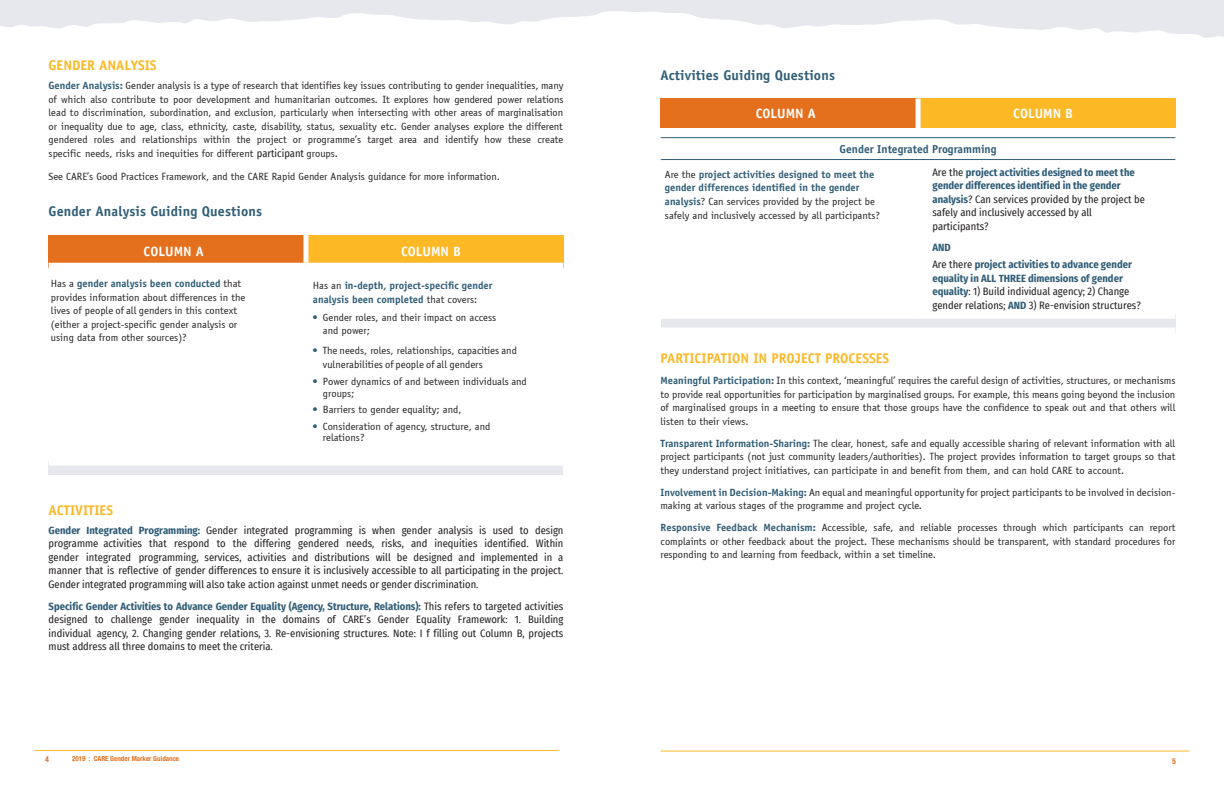
<style>
.page{position:relative;width:1224px;height:792px;background:#fff}
.page>*{position:absolute;margin:0;border:0;box-sizing:border-box;transform-origin:0 0}
.Subhead_2{font:700 14px "Officina Sans Std";letter-spacing:.01em;color:#305d77}
.Subhead{font:700 14px "Officina Sans Std";color:#fcb825}
.Subhead_2-2{font:700 14px "Officina Sans Std";color:#fcb825}
.Main_Text{font:700 14px "Officina Sans Std";color:#fcb825}
.Table_main_txt{font:700 13.5px "Officina Sans Std";color:#fff}
.Main_Text-2{font:700 11.5px "Officina Sans Std";color:#305d77}
.Main_Text-3{font:10.5px/13.5px "Officina Sans";color:#231f20;text-align:justify}
.Main_Text-4{font:10.5px/13.4px "Fira Sans Condensed";color:#231f20;text-align:justify}
.Subhead_2-3{font:10.5px/13.5px "Officina Sans";color:#231f20;text-align:justify}
.Table_main_txt-2{font:10.5px/13.5px "Officina Sans";color:#231f20}
.Table_main_txt-3{font:10.5px/13.5px "Fira Sans Condensed";color:#231f20}
.Bullets{font:10.5px/13.5px "Officina Sans";color:#231f20}
.Bullets-2{font:10.5px/13.2px "Officina Sans ITC Pro";color:#231f20}
.Table_main_txt-4{font:700 10.5px/13.5px "Officina Sans Std";color:#305d77}
.Table_main_txt-5{font:700 10.5px/16.9px "Fira Sans Condensed";color:#305d77}
.t1{font:700 condensed 8px "Helvetica Neue LT Std";color:#e4701e}
.t2{font:700 condensed 7px "Helvetica Neue LT Std";color:#e4701e}
.s1{font-family:"Officina Sans Std";font-weight:700;color:#305d77}
.s2{font-family:"Fira Sans Condensed"}
.s3{font-family:"Officina Sans ITC Pro"}
.s4{font-family:"Officina Sans";font-weight:400;color:#231f20}
.s5{color:#305d77}
.s6{font-family:"Officina Sans";color:#305d77}
.s7{font-family:"Officina Sans"}
.s8{font-weight:700;color:#305d77}
.s9{font-weight:400;color:#231f20}
</style>
<div class="page">
<hr style="left:35px;top:750px;width:524px;height:1px;background:#fcb825">
<div style="left:613px;top:0;width:611px;height:44px;background:#e6e8ed"></div>
<hr style="left:661px;top:751px;width:528px;height:1px;background:#fcb825">
<div style="left:49px;top:235px;width:257px;height:33px;background:#e4701e"></div>
<div style="left:306px;top:235px;width:257px;height:33px;background:#fcb825"></div>
<div style="left:49px;top:461px;width:514px;height:13px;background:#e6e8ed"></div>
<div style="left:303px;top:235px;width:5px;height:28px;background:#fff"></div>
<div style="left:49px;top:263px;width:257px;height:10px;background:#fff"></div>
<div style="left:306px;top:263px;width:257px;height:10px;background:#fff"></div>
<div style="left:49px;top:456px;width:257px;height:10px;background:#fff"></div>
<div style="left:306px;top:456px;width:257px;height:10px;background:#fff"></div>
<div style="left:0;top:0;width:620px;height:36px;background:#e6e8ed"></div>
<svg style="left:0;top:11px;width:1224px;height:33px"></svg>
<div style="left:661px;top:99px;width:257px;height:29px;background:#e4701e"></div>
<div style="left:918px;top:99px;width:257px;height:29px;background:#fcb825"></div>
<div style="left:661px;top:314px;width:514px;height:19px;background:#e6e8ed"></div>
<div style="left:916px;top:99px;width:5px;height:29px;background:#fff"></div>
<div style="left:661px;top:328px;width:257px;height:10px;background:#fff"></div>
<div style="left:918px;top:328px;width:257px;height:10px;background:#fff"></div>
<div style="left:661px;top:309px;width:257px;height:10px;background:#fff"></div>
<div style="left:918px;top:309px;width:257px;height:10px;background:#fff"></div>
<hr style="left:661px;top:159px;width:257px;height:1px;background:#305d77">
<hr style="left:918px;top:159px;width:257px;height:1px;background:#305d77">
<svg style="left:661px;top:137px;width:514px;height:2px"></svg>
<p class="Subhead_2-2" style="left:49px;top:56px;width:110px">GENDER ANALYSIS</p>
<p class="Subhead_2-3" style="left:49px;top:79px;width:516px"><span class="s1">Gender Analysis:</span> Gender analysis is a type of research that identifies key issues contributing to gender inequalities, many of which also contribute to poor development and humanitarian outcomes. It explores how gendered power relations lead to discrimination, subordination, and exclusion, particularly when intersecting with other areas of marginalisation or inequality due to age, class, ethnicity, caste, disability, status, sexuality etc. Gender analyses explore the different gendered roles and relationships within the project or programme’s target area and identify how these create specific needs, risks and inequities for different <span class="s2">participant</span> groups.</p>
<p class="Subhead_2-3" style="left:49px;top:169px;width:453px">See CARE’s Good Practices Framework, and the CARE Rapid Gender Analysis guidance for more information.</p>
<p class="Subhead_2" style="left:49px;top:203px;width:215px">Gender Analysis Guiding Questions</p>
<p class="Table_main_txt" style="left:144px;top:243px;width:62px">COLUMN A</p>
<p class="Table_main_txt" style="left:401px;top:243px;width:61px">COLUMN B</p>
<p class="Table_main_txt-2" style="left:51px;top:277px;width:196px">Has a <span class="s1">gender analysis been conducted</span> that provides information about differences in the lives of <span class="s3">people of all genders</span> in this context (either a project-specific gender analysis or using data from other sources)?</p>
<p class="Table_main_txt-4" style="left:313px;top:279px;width:181px"><span class="s4">Has an</span> in-depth, project-specific gender analysis been completed <span class="s4">that covers:</span></p>
<p class="Bullets" style="left:323px;top:310px;width:175px;text-indent:-10px"><span class="s5">•</span> Gender roles, and their impact on access and power;</p>
<p class="Bullets-2" style="left:323px;top:344px;width:196px;text-indent:-10px"><span class="s6">•</span> The <span class="s7">needs, roles, relationships,</span> capacities and vulnerabilities of people of all genders</p>
<p class="Bullets" style="left:323px;top:375px;width:206px;line-height:12px;text-indent:-10px"><span class="s5">•</span> Power dynamics of and between individuals and groups;</p>
<p class="Bullets" style="left:313px;top:403px;width:150px"><span class="s5">•</span> Barriers to gender equality; and,</p>
<p class="Bullets" style="left:323px;top:420px;width:169px;line-height:11.8px;text-indent:-10px"><span class="s5">•</span> Consideration of agency, structure, and relations?</p>
<p class="Main_Text" style="left:49px;top:501px;width:66px">ACTIVITIES</p>
<p class="Main_Text-4" style="left:49px;top:523px;width:516px"><span class="s8">Gender Integrated Programming:</span> Gender integrated programming is when gender analysis is used to design programme activities that respond to the differing gendered needs, risks, and inequities identified. Within gender integrated programming, services, activities and distributions will be designed and implemented in a manner that is reflective of gender differences to ensure it is inclusively accessible to all participating in the project.<br>Gender integrated programming will also take action against unmet needs or gender discrimination.</p>
<p class="Main_Text-4" style="left:49px;top:599px;width:516px"><span class="s8">Specific Gender Activities to Advance Gender Equality (Agency, Structure, Relations):</span> This refers to targeted activities designed to challenge gender inequality in the domains of CARE’s Gender Equality Framework: 1. Building individual agency, 2. Changing gender relations, 3. Re-envisioning structures. Note: I f filling out Column B, projects must address all three domains to meet the criteria.</p>
<p class="Subhead_2" style="left:661px;top:67px;width:176px">Activities Guiding Questions</p>
<p class="Table_main_txt" style="left:756px;top:105px;width:62px">COLUMN A</p>
<p class="Table_main_txt" style="left:1013px;top:105px;width:61px">COLUMN B</p>
<p class="Main_Text-2" style="left:840px;top:142px;width:158px">Gender Integrated Programming</p>
<p class="Table_main_txt-2" style="left:665px;top:168px;width:217px">Are the <span class="s1">project activities designed to meet the gender differences identified in the gender analysis</span>? Can services provided by the project be safely and inclusively accessed by all participants?</p>
<p class="Table_main_txt-3" style="left:932px;top:165px;width:214px">Are the <span class="s8">project activities designed to meet the gender differences identified in the gender analysis</span>? Can services provided by the project be safely and inclusively accessed by all participants?</p>
<p class="Table_main_txt-5" style="left:932px;top:238px;width:201px">AND<br><span class="s9">Are there</span> project activities to advance gender</p>
<p class="Table_main_txt-3" style="left:932px;top:271px;width:210px"><span class="s8">equality in ALL THREE dimensions of gender equality</span>: 1) Build individual agency; 2) Change gender relations; <span class="s8">AND</span> 3) Re-envision structures?</p>
<p class="Subhead" style="left:661px;top:350px;width:230px">PARTICIPATION IN PROJECT PROCESSES</p>
<p class="Main_Text-3" style="left:661px;top:374px;width:516px"><span class="s1">Meaningful Participation:</span> In this context, ‘meaningful’ requires the careful design of activities, structures, or mechanisms to provide real opportunities for participation by marginalised groups. For example, this means going beyond the inclusion of marginalised groups in a meeting to ensure that those groups have the confidence to speak out and that others will listen to their views.</p>
<p class="Main_Text-3" style="left:661px;top:436px;width:516px"><span class="s1">Transparent Information-Sharing:</span> The clear, honest, safe and equally accessible sharing of relevant information with all project participants (not just community leaders/authorities). The project provides information to target groups so that they understand project initiatives, can participate in and benefit from them, and can hold CARE to account.</p>
<p class="Main_Text-3" style="left:661px;top:486px;width:516px"><span class="s1">Involvement in Decision-Making:</span> An equal and meaningful opportunity for project participants to be involved in decision&shy;making at various stages of the programme and project cycle.</p>
<p class="Main_Text-3" style="left:661px;top:521px;width:516px"><span class="s1">Responsive Feedback Mechanism:</span> Accessible, safe, and reliable processes through which participants can report complaints or other feedback about the project. These mechanisms should be transparent, with standard procedures for responding to and learning from feedback, within a set timeline.</p>
<p class="t1" style="left:45px;top:754px;width:5px">4</p>
<p class="t2" style="left:72px;top:755px;width:109px">2019 : CARE Gender Marker Guidance</p>
<p class="t1" style="left:1172px;top:756px;width:5px">5</p>
</div>
